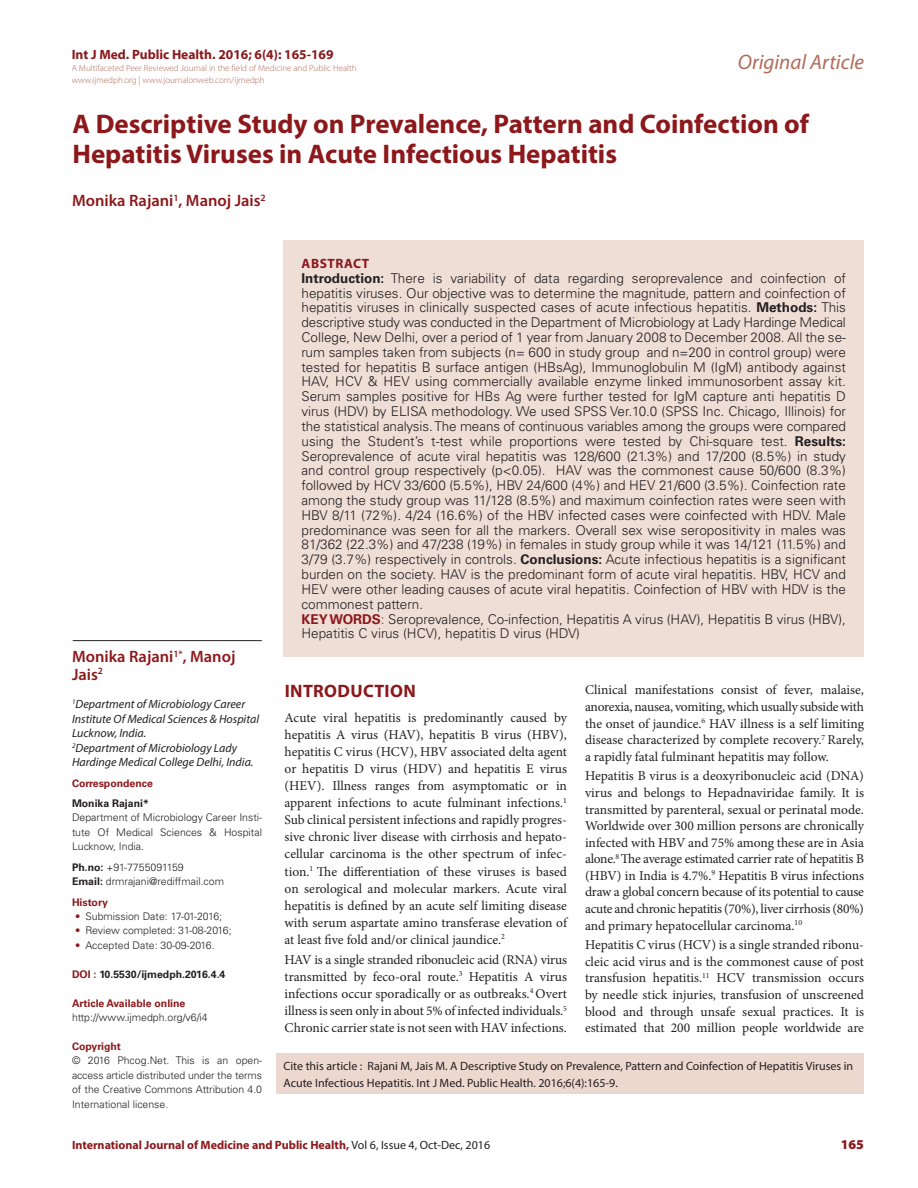
<style>
.page{position:relative;width:918px;height:1188px;background:#fff}
.page>*{position:absolute;margin:0;border:0;box-sizing:border-box;transform-origin:0 0}
.CT{font:700 27px/30px "Myriad Pro";color:#8c181b}
.t1{font:italic 21px "Myriad Pro";color:#b16a57}
._1_HD{font:700 18px "Myriad Pro";letter-spacing:.02em;color:#8c181b}
.CA{font:600 16.5px/17.4px "Myriad Pro";color:#8c181b}
.ABS_TXT{font:300 13.5px/14.9px "Univers LT Std";color:#231f20;text-align:justify}
.TXT{font:13.5px/16.6px "Minion Pro";letter-spacing:-.005em;color:#231f20;text-align:justify}
.ABS_HD{font:700 13.5px "Myriad Pro";color:#8c181b}
.ABS_HD-2{font:700 13.5px "Myriad Pro";letter-spacing:.04em;color:#8c181b}
.RRH{font:900 13.5px "Myriad Pro";color:#8c181b}
.LRH{font:12px/16.5px "Myriad Pro";color:#231f20}
.CA_Aff{font:italic 12px/14.4px "Myriad Pro";color:#231f20}
.RRH-2{font:700 12px "Myriad Pro";color:#8c181b}
.ABS_AU_ADD{font:300 10.5px/14.4px "Univers LT Std";color:#231f20;text-align:justify}
.ABS_TXT-2{font:300 10.5px/14.4px "Univers LT Std";color:#231f20;text-align:justify}
.ABS_AU_ADD-2{font:700 10.5px "Univers LT Std";color:#8c181b}
.ABS_AU_ADD-3{font:700 10.5px "Univers LT Std";color:#231f20}
.ABS_TXT-3{font:700 10.5px "Univers LT Std";color:#8c181b}
.ABS_TXT-4{font:700 10.5px "Univers LT Std";color:#231f20}
.t2{font:300 9px/12px "Myriad Pro";color:#b16a57}
.s1{font-weight:700}
.s2{font-weight:700;color:#8c181b}
.s3{color:#8c181b}
.s4{font-weight:400;color:#231f20}
</style>
<div class="page">
<div style="left:284px;top:240px;width:580px;height:416px;background:#efded6"></div>
<hr style="left:73px;top:640px;width:189px;height:1px;background:#231f20">
<div style="left:276px;top:1054px;width:588px;height:40px;background:#edd8cf"></div>
<p class="ABS_HD" style="left:72px;top:46px;width:263px">Int J Med. Public Health. 2016; 6(4): 165-169</p>
<p class="t2" style="left:72px;top:62px;width:287px">A Multifaceted Peer Reviewed Journal in the field of Medicine and Public Health www.ijmedph.org | www.journalonweb.com/ijmedph</p>
<h2 class="t1" style="left:738px;top:49px;width:128px">Original Article</h2>
<p class="CT" style="left:73px;top:108px;width:738px">A Descriptive Study on Prevalence, Pattern and Coinfection of<br>Hepatitis Viruses in Acute Infectious Hepatitis</p>
<p class="CA" style="left:72px;top:191px;width:195px">Monika Rajani<sup>1</sup>, Manoj Jais<sup>2</sup></p>
<p class="ABS_HD-2" style="left:302px;top:255px;width:69px">ABSTRACT</p>
<p class="ABS_TXT" style="left:302px;top:271px;width:546px"><span class="s1">Introduction:</span> There is variability of data regarding seroprevalence and coinfection of hepatitis viruses. Our objective was to determine the magnitude, pattern and coinfection of hepatitis viruses in clinically suspected cases of acute infectious hepatitis. <span class="s1">Methods:</span> This descriptive study was conducted in the Department of Microbiology at Lady Hardinge Medical College, New Delhi, over a period of 1 year from January 2008 to December 2008. All the se&shy;rum samples taken from subjects (n= 600 in study group and n=200 in control group) were tested for hepatitis B surface antigen (HBsAg), Immunoglobulin M (IgM) antibody against HAV, HCV &amp; HEV using commercially available enzyme linked immunosorbent assay kit.<br>Serum samples positive for HBs Ag were further tested for IgM capture anti hepatitis D virus (HDV) by ELISA methodology. We used SPSS Ver.10.0 (SPSS Inc. Chicago, Illinois) for the statistical analysis. The means of continuous variables among the groups were compared using the Student’s t-test while proportions were tested by Chi-square test. <span class="s1">Results:<br></span>Seroprevalence of acute viral hepatitis was 128/600 (21.3%) and 17/200 (8.5%) in study and control group respectively (p&lt;0.05). HAV was the commonest cause 50/600 (8.3%) followed by HCV 33/600 (5.5%), HBV 24/600 (4%) and HEV 21/600 (3.5%). Coinfection rate among the study group was 11/128 (8.5%) and maximum coinfection rates were seen with HBV 8/11 (72%). 4/24 (16.6%) of the HBV infected cases were coinfected with HDV. Male predominance was seen for all the markers. Overall sex wise seropositivity in males was 81/362 (22.3%) and 47/238 (19%) in females in study group while it was 14/121 (11.5%) and 3/79 (3.7%) respectively in controls. <span class="s1">Conclusions:</span> Acute infectious hepatitis is a significant burden on the society. HAV is the predominant form of acute viral hepatitis. HBV, HCV and HEV were other leading causes of acute viral hepatitis. Coinfection of HBV with HDV is the commonest pattern.</p>
<p class="ABS_TXT" style="left:302px;top:611px;width:546px"><span class="s2">KEY WORDS</span><span class="s3">:</span> Seroprevalence, Co-infection, Hepatitis A virus (HAV), Hepatitis B virus (HBV),<br>Hepatitis C virus (HCV), hepatitis D virus (HDV)</p>
<p class="CA" style="left:72px;top:647px;width:165px">Monika Rajani<sup>1*</sup>, Manoj<br>Jais<sup>2</sup></p>
<p class="CA_Aff" style="left:72px;top:697px;width:189px"><sup>1</sup>Department of Microbiology Career<br>Institute Of Medical Sciences &amp; Hospital<br>Lucknow, India.</p>
<p class="CA_Aff" style="left:72px;top:740px;width:183px"><sup>2</sup>Department of Microbiology Lady<br>Hardinge Medical College Delhi, India.</p>
<p class="ABS_TXT-3" style="left:72px;top:777px;width:82px">Correspondence</p>
<p class="ABS_TXT-4" style="left:72px;top:797px;width:78px">Monika Rajani*</p>
<p class="ABS_TXT-2" style="left:72px;top:810px;width:192px">Department of Microbiology Career Insti&shy;tute Of Medical Sciences &amp; Hospital Lucknow, India.</p>
<p class="ABS_TXT-2" style="left:72px;top:860px;width:113px"><span class="s1">Ph.no:</span> +91-7755091159</p>
<p class="ABS_TXT-2" style="left:72px;top:874px;width:154px"><span class="s1">Email:</span> drmrajani@rediffmail.com</p>
<p class="ABS_TXT-3" style="left:72px;top:896px;width:37px">History</p>
<p class="ABS_AU_ADD" style="left:75px;top:909px;width:149px"><span class="s3">•</span> Submission Date: 17-01-2016;</p>
<p class="ABS_AU_ADD" style="left:75px;top:924px;width:158px"><span class="s3">•</span> Review completed: 31-08-2016;</p>
<p class="ABS_AU_ADD" style="left:75px;top:938px;width:141px"><span class="s3">•</span> Accepted Date: 30-09-2016.</p>
<p class="ABS_AU_ADD-3" style="left:72px;top:968px;width:155px"><span class="s3">DOI :</span> 10.5530/ijmedph.2016.4.4</p>
<p class="ABS_AU_ADD-2" style="left:72px;top:997px;width:115px">Article Available online</p>
<p class="ABS_AU_ADD" style="left:72px;top:1010px;width:137px">http://www.ijmedph.org/v6/i4</p>
<p class="ABS_AU_ADD-2" style="left:72px;top:1040px;width:50px">Copyright</p>
<p class="ABS_AU_ADD" style="left:72px;top:1053px;width:192px">© 2016 Phcog.Net. This is an open&shy;access article distributed under the terms of the Creative Commons Attribution 4.0<br>International license<span class="s3">.</span></p>
<p class="LRH" style="left:284px;top:1058px;width:571px">Cite this article : Rajani M, Jais M. A Descriptive Study on Prevalence, Pattern and Coinfection of Hepatitis Viruses in<br>Acute Infectious Hepatitis. Int J Med. Public Health. 2016;6(4):165-9.</p>
<p class="TXT" style="left:585px;top:682px;width:281px">Clinical manifestations consist of fever, malaise, anorexia, nausea, vomiting, which usually subside with the onset of jaundice.<sup>6</sup> HAV illness is a self limiting disease characterized by complete recovery.<sup>7</sup> Rarely, a rapidly fatal fulminant hepatitis may follow.</p>
<p class="TXT" style="left:585px;top:768px;width:281px">Hepatitis B virus is a deoxyribonucleic acid (DNA) virus and belongs to Hepadnaviridae family. It is transmitted by parenteral, sexual or perinatal mode.<br>Worldwide over 300 million persons are chronically infected with HBV and 75% among these are in Asia alone.<sup>8</sup> The average estimated carrier rate of hepatitis B (HBV) in India is 4.7%.<sup>9</sup> Hepatitis B virus infections draw a global concern because of its potential to cause acute and chronic hepatitis (70%), liver cirrhosis (80%) and primary hepatocellular carcinoma.<sup>10</sup></p>
<p class="TXT" style="left:585px;top:937px;width:281px">Hepatitis C virus (HCV) is a single stranded ribonu&shy;cleic acid virus and is the commonest cause of post transfusion hepatitis.<sup>11</sup> HCV transmission occurs by needle stick injuries, transfusion of unscreened blood and through unsafe sexual practices. It is estimated that 200 million people worldwide are</p>
<p class="_1_HD" style="left:285px;top:680px;width:132px">INTRODUCTION</p>
<p class="TXT" style="left:285px;top:709px;width:284px;line-height:17.1px">Acute viral hepatitis is predominantly caused by hepatitis A virus (HAV), hepatitis B virus (HBV), hepatitis C virus (HCV), HBV associated delta agent or hepatitis D virus (HDV) and hepatitis E virus (HEV). Illness ranges from asymptomatic or in apparent infections to acute fulminant infections.<sup>1<br></sup>Sub clinical persistent infections and rapidly progres&shy;sive chronic liver disease with cirrhosis and hepato&shy;cellular carcinoma is the other spectrum of infec&shy;tion.<sup>1</sup> The differentiation of these viruses is based on serological and molecular markers. Acute viral hepatitis is defined by an acute self limiting disease with serum aspartate amino transferase elevation of at least five fold and/or clinical jaundice.<sup>2</sup></p>
<p class="TXT" style="left:285px;top:951px;width:284px;line-height:17.1px">HAV is a single stranded ribonucleic acid (RNA) virus transmitted by feco-oral route.<sup>3</sup> Hepatitis A virus infections occur sporadically or as outbreaks.<sup>4</sup> Overt illness is seen only in about 5% of infected individuals.<sup>5<br></sup>Chronic carrier state is not seen with HAV infections.</p>
<p class="RRH-2" style="left:72px;top:1137px;width:420px">International Journal of Medicine and Public Health, <span class="s4">Vol 6, Issue 4, Oct-Dec, 2016</span></p>
<p class="RRH" style="left:841px;top:1137px;width:25px">165</p>
</div>
